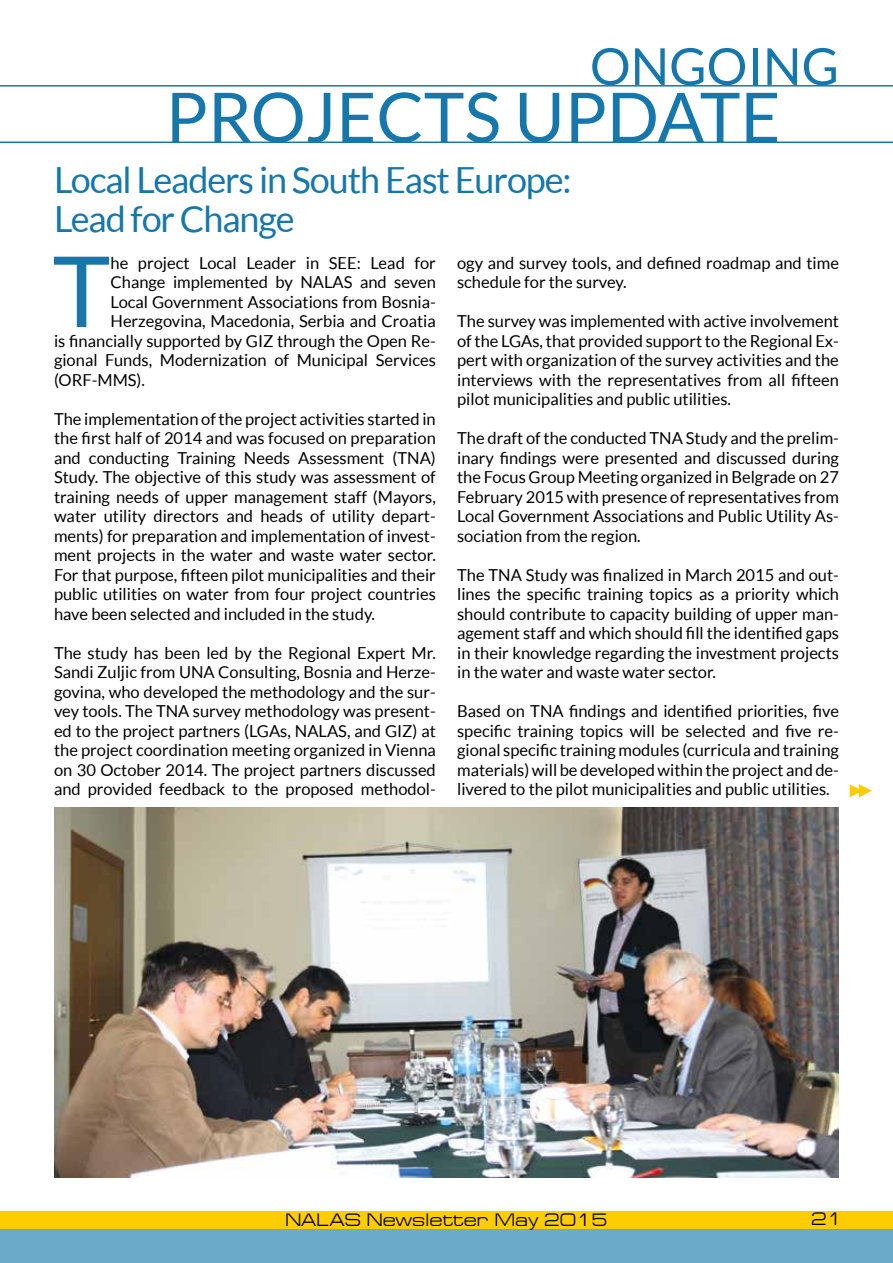
<style>
.page{position:relative;width:893px;height:1263px;background:#fff}
.page>*{position:absolute;margin:0;border:0;box-sizing:border-box;transform-origin:0 0}
.t1{font:98.1px "Lato";color:#1a75a8}
.t2{font:69px "Lato";color:#1677ac}
.t3{font:51px "Lato";color:#1677ac}
.t4{font:36px/39px "Lato";letter-spacing:-.03em;color:#1677ac}
.t5{font:18px "Europe Ext";color:#000}
.t6{font:16.5px/19.5px "Lato";color:#000;text-align:justify}
</style>
<div class="page">
<div style="left:0;top:1227px;width:893px;height:36px;background:#6caaca"></div>
<div style="left:0;top:1211px;width:893px;height:17px;background:#fc0"></div>
<hr style="left:0;top:142px;width:893px;height:1px;background:#1677ac">
<hr style="left:0;top:85px;width:893px;height:2px;background:#1677ac">
<img style="left:54px;top:808px;width:785px;height:369px">
<svg style="left:850px;top:784px;width:22px;height:13px"></svg>
<h3 class="t3" style="left:590px;top:38px;width:251px">ONGOING</h3>
<h2 class="t2" style="left:166px;top:79px;width:616px">PROJECTS UPDATE</h2>
<h3 class="t4" style="left:54px;top:160px;width:519px">Local Leaders in South East Europe:<br>Lead for Change</h3>
<h1 class="t1" style="left:53px;top:237px;width:59px">T</h1>
<p class="t6" style="left:111px;top:253px;width:327px">he project Local Leader in SEE: Lead for</p>
<p class="t6" style="left:111px;top:272px;width:327px">Change implemented by NALAS and seven</p>
<p class="t6" style="left:111px;top:292px;width:327px">Local Government Associations from Bosnia-</p>
<p class="t6" style="left:111px;top:311px;width:327px">Herzegovina, Macedonia, Serbia and Croatia</p>
<p class="t6" style="left:54px;top:331px;width:383px">is financially supported by GIZ through the Open Re-</p>
<p class="t6" style="left:54px;top:350px;width:383px">gional Funds, Modernization of Municipal Services</p>
<p class="t6" style="left:54px;top:370px;width:93px">(ORF-MMS).</p>
<p class="t6" style="left:54px;top:409px;width:383px">The implementation of the project activities started in the first half of 2014 and was focused on preparation and conducting Training Needs Assessment (TNA)<br>Study. The objective of this study was assessment of training needs of upper management staff (Mayors, water utility directors and heads of utility depart&shy;ments) for preparation and implementation of invest&shy;ment projects in the water and waste water sector.<br>For that purpose, fifteen pilot municipalities and their public utilities on water from four project countries have been selected and included in the study.</p>
<p class="t6" style="left:54px;top:643px;width:383px">The study has been led by the Regional Expert Mr.<br>Sandi Zuljic from UNA Consulting, Bosnia and Herze&shy;govina, who developed the methodology and the sur&shy;vey tools. The TNA survey methodology was present&shy;ed to the project partners (LGAs, NALAS, and GIZ) at the project coordination meeting organized in Vienna on 30 October 2014. The project partners discussed and provided feedback to the proposed methodol-</p>
<p class="t6" style="left:457px;top:253px;width:383px">ogy and survey tools, and defined roadmap and time schedule for the survey.</p>
<p class="t6" style="left:457px;top:311px;width:383px">The survey was implemented with active involvement of the LGAs, that provided support to the Regional Ex&shy;pert with organization of the survey activities and the interviews with the representatives from all fifteen pilot municipalities and public utilities.</p>
<p class="t6" style="left:457px;top:428px;width:383px">The draft of the conducted TNA Study and the prelim&shy;inary findings were presented and discussed during the Focus Group Meeting organized in Belgrade on 27<br>February 2015 with presence of representatives from Local Government Associations and Public Utility As&shy;sociation from the region.</p>
<p class="t6" style="left:457px;top:565px;width:383px">The TNA Study was finalized in March 2015 and out&shy;lines the specific training topics as a priority which should contribute to capacity building of upper man&shy;agement staff and which should fill the identified gaps in their knowledge regarding the investment projects in the water and waste water sector.</p>
<p class="t6" style="left:457px;top:701px;width:383px">Based on TNA findings and identified priorities, five specific training topics will be selected and five re&shy;gional specific training modules (curricula and training materials) will be developed within the project and de&shy;livered to the pilot municipalities and public utilities.</p>
<p class="t5" style="left:285px;top:1210px;width:324px">NALAS Newsletter May 2015</p>
<p class="t5" style="left:811px;top:1209px;width:33px">21</p>
</div>
